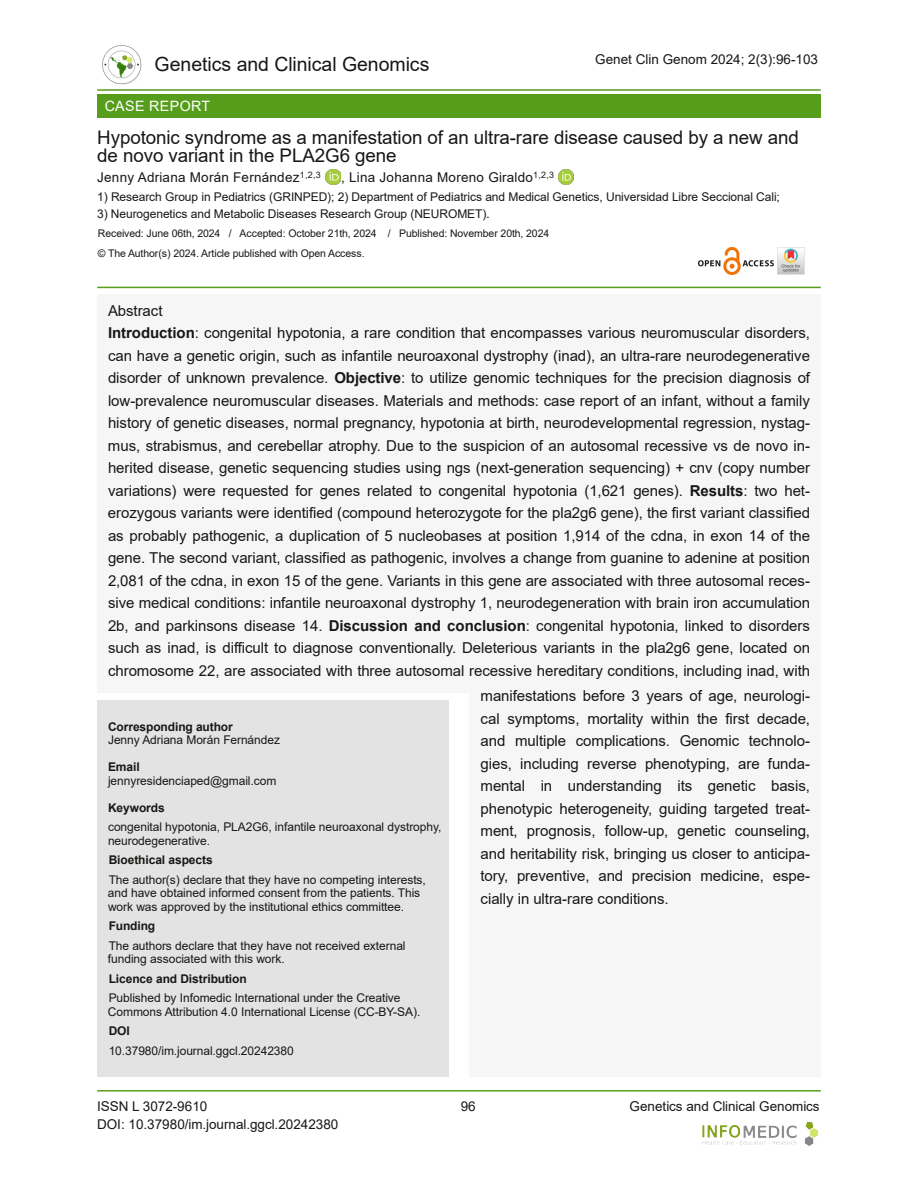
<style>
.page{position:relative;width:918px;height:1188px;background:#fff}
.page>*{position:absolute;margin:0;border:0;box-sizing:border-box;transform-origin:0 0}
.t1{font:19.5px "Arial";color:#171715}
.t2{font:18.75px/18px "Arial";letter-spacing:-.005em;color:#171715}
.t3{font:15px/22.5px "Arial";letter-spacing:-.005em;color:#171715}
.t4{font:14.25px "Arial";letter-spacing:.025em;color:#fff}
.t5{font:13.5px "Arial";color:#171715}
.t6{font:13.5px "Arial";letter-spacing:.02em;color:#171715}
.t7{font:12px/13.5px "Arial";letter-spacing:-.005em;color:#171715}
.t8{font:700 12px "Arial";letter-spacing:-.005em;color:#171715}
.t9{font:10.5px/19.5px "Arial";letter-spacing:-.015em;color:#171715}
.s1{font-size:13.5px}
.s2{font-weight:700}
</style>
<div class="page">
<hr style="left:97px;top:1090px;width:724px;height:2px;background:#579d1c">
<img style="left:102px;top:45px;width:40px;height:40px">
<hr style="left:97px;top:89px;width:724px;height:2px;background:#579d1c">
<img style="left:702px;top:1121px;width:116px;height:25px">
<div style="left:97px;top:94px;width:724px;height:24px;background:#579d1c"></div>
<div style="left:97px;top:294px;width:724px;height:398px;background:#f6f6f6"></div>
<div style="left:97px;top:701px;width:352px;height:376px;background:#e3e3e3"></div>
<hr style="left:97px;top:287px;width:724px;height:1px;background:#579d1c">
<img style="left:558px;top:169px;width:15px;height:16px">
<img style="left:777px;top:247px;width:28px;height:27px">
<img style="left:698px;top:248px;width:76px;height:27px">
<div style="left:470px;top:679px;width:351px;height:398px;background:#f6f6f6"></div>
<img style="left:326px;top:169px;width:15px;height:16px">
<h1 class="t1" style="left:155px;top:54px;width:276px">Genetics and Clinical Genomics</h1>
<p class="t4" style="left:105px;top:98px;width:107px">CASE REPORT</p>
<p class="t5" style="left:595px;top:50px;width:224px">Genet Clin Genom 2024; 2(3):96-103</p>
<p class="t2" style="left:97px;top:129px;width:703px">Hypotonic syndrome as a manifestation of an ultra-rare disease caused by a new and de novo variant in the PLA2G6 gene</p>
<p class="t6" style="left:97px;top:169px;width:225px">Jenny Adriana Morán Fernández<sup>1,2,3</sup></p>
<p class="t6" style="left:341px;top:169px;width:215px">, Lina Johanna Moreno Giraldo<sup>1,2,3</sup></p>
<p class="t7" style="left:97px;top:190px;width:684px">1) Research Group in Pediatrics (GRINPED); 2) Department of Pediatrics and Medical Genetics, Universidad Libre Seccional Cali;</p>
<p class="t7" style="left:97px;top:207px;width:394px">3) Neurogenetics and Metabolic Diseases Research Group (NEUROMET)<span class="s1">.</span></p>
<p class="t9" style="left:98px;top:224px;width:453px">Received: June 06th, 2024 / Accepted: October 21th, 2024 / Published: November 20th, 2024 © The Author(s) 2024. Article published with Open Access.</p>
<p class="t3" style="left:108px;top:299px;width:704px">Abstract<br><span class="s2">Introduction</span>: congenital hypotonia, a rare condition that encompasses various neuromuscular disorders, can have a genetic origin, such as infantile neuroaxonal dystrophy (inad), an ultra-rare neurodegenerative disorder of unknown prevalence. <span class="s2">Objective</span>: to utilize genomic techniques for the precision diagnosis of low-prevalence neuromuscular diseases. Materials and methods: case report of an infant, without a family history of genetic diseases, normal pregnancy, hypotonia at birth, neurodevelopmental regression, nystag&shy;mus, strabismus, and cerebellar atrophy. Due to the suspicion of an autosomal recessive vs de novo in&shy;herited disease, genetic sequencing studies using ngs (next-generation sequencing) + cnv (copy number variations) were requested for genes related to congenital hypotonia (1,621 genes). <span class="s2">Results</span>: two het&shy;erozygous variants were identified (compound heterozygote for the pla2g6 gene), the first variant classified as probably pathogenic, a duplication of 5 nucleobases at position 1,914 of the cdna, in exon 14 of the gene. The second variant, classified as pathogenic, involves a change from guanine to adenine at position 2,081 of the cdna, in exon 15 of the gene. Variants in this gene are associated with three autosomal reces&shy;sive medical conditions: infantile neuroaxonal dystrophy 1, neurodegeneration with brain iron accumulation 2b, and parkinsons disease 14. <span class="s2">Discussion and conclusion</span>: congenital hypotonia, linked to disorders such as inad, is difficult to diagnose conventionally. Deleterious variants in the pla2g6 gene, located on chromosome 22, are associated with three autosomal recessive hereditary conditions, including inad, with</p>
<p class="t8" style="left:108px;top:720px;width:126px">Corresponding author</p>
<p class="t7" style="left:108px;top:733px;width:174px">Jenny Adriana Morán Fernández</p>
<p class="t8" style="left:108px;top:761px;width:33px">Email</p>
<p class="t7" style="left:108px;top:774px;width:170px">jennyresidenciaped@gmail.com</p>
<p class="t8" style="left:108px;top:801px;width:58px">Keywords</p>
<p class="t7" style="left:108px;top:820px;width:335px">congenital hypotonia, PLA2G6, infantile neuroaxonal dystrophy, neurodegenerative.</p>
<p class="t8" style="left:109px;top:854px;width:106px">Bioethical aspects</p>
<p class="t7" style="left:108px;top:873px;width:319px">The author(s) declare that they have no competing interests, and have obtained informed consent from the patients. This work was approved by the institutional ethics committee.</p>
<p class="t8" style="left:109px;top:920px;width:48px">Funding</p>
<p class="t7" style="left:108px;top:939px;width:299px">The authors declare that they have not received external funding associated with this work.</p>
<p class="t8" style="left:109px;top:972px;width:140px">Licence and Distribution</p>
<p class="t7" style="left:108px;top:991px;width:314px">Published by Infomedic International under the Creative<br>Commons Attribution 4.0 International License (CC-BY-SA).</p>
<p class="t8" style="left:109px;top:1025px;width:23px">DOI</p>
<p class="t7" style="left:109px;top:1044px;width:187px">10.37980/im.journal.ggcl.20242380</p>
<p class="t3" style="left:481px;top:685px;width:331px;text-align:justify">manifestations before 3 years of age, neurologi&shy;cal symptoms, mortality within the first decade, and multiple complications. Genomic technolo&shy;gies, including reverse phenotyping, are funda&shy;mental in understanding its genetic basis, phenotypic heterogeneity, guiding targeted treat&shy;ment, prognosis, follow-up, genetic counseling, and heritability risk, bringing us closer to anticipa&shy;tory, preventive, and precision medicine, espe&shy;cially in ultra-rare conditions.</p>
<p class="t5" style="left:97px;top:1099px;width:112px">ISSN L 3072-9610</p>
<p class="t5" style="left:461px;top:1097px;width:17px">96</p>
<p class="t5" style="left:630px;top:1099px;width:192px">Genetics and Clinical Genomics</p>
<p class="t5" style="left:97px;top:1117px;width:243px">DOI: 10.37980/im.journal.ggcl.20242380</p>
</div>
